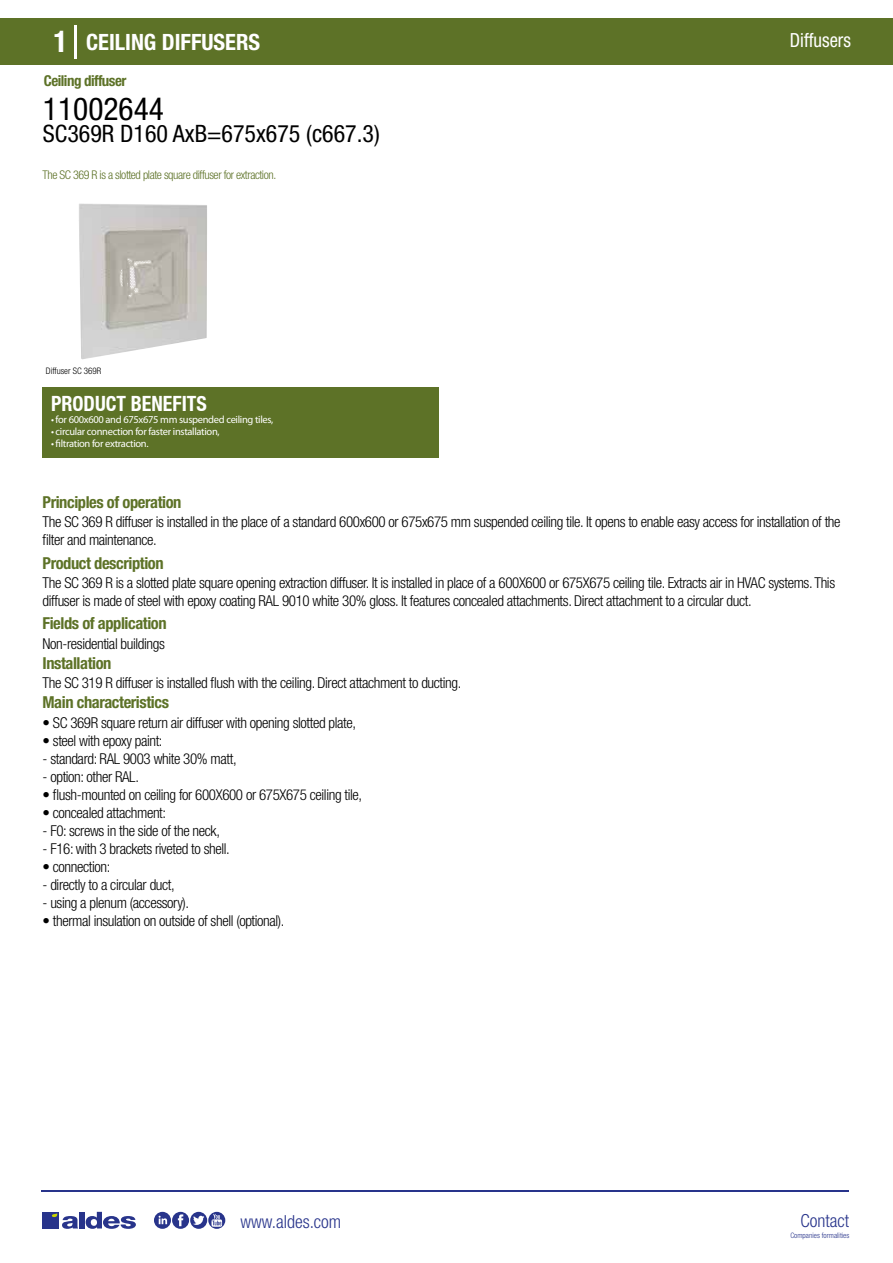
<style>
.page{position:relative;width:893px;height:1263px;background:#fff}
.page>*{position:absolute;margin:0;border:0;box-sizing:border-box;transform-origin:0 0}
.t1{font:condensed 31.5px "Helvetica Neue LT Std";color:#000}
.t2{font:condensed 24px "Helvetica Neue LT Std";color:#000}
.t3{font:700 condensed 22.5px "Helvetica Neue LT Std";color:#fff}
.t4{font:700 condensed 21px "Helvetica Neue";color:#fff;scale:.95 1}
.t5{font:condensed 19.5px "Helvetica Neue LT Std";color:#fff;scale:.95 1}
.t6{font:300 condensed 18px "Helvetica Neue";color:#28348b}
.t7{font:700 condensed 16.5px "Helvetica Neue LT Std";letter-spacing:-.025em;color:#5d7227}
.t8{font:300 condensed 15px/18px "Helvetica Neue LT Std";letter-spacing:-.025em;color:#000}
.t9{font:700 condensed 15px "Helvetica Neue LT Std";letter-spacing:-.035em;color:#5d7227}
.t10{font:300 condensed 12px "Helvetica Neue LT Std";letter-spacing:-.035em;color:#5d7227}
.t11{font:10.5px "Myriad Pro";letter-spacing:-.03em;color:#fff}
.t12{font:300 condensed 9px "Helvetica Neue";color:#000}
.t13{font:300 condensed 7.5px "Helvetica Neue";color:#28348b}
.s1{font-size:30px}
</style>
<div class="page">
<img style="left:79px;top:203px;width:128px;height:156px">
<div style="left:0;top:18px;width:893px;height:46px;background:#5d7227"></div>
<div style="left:43px;top:387px;width:396px;height:70px;background:#5d7227"></div>
<hr style="left:74px;top:25px;width:2px;height:33px;background:#fff">
<hr style="left:41px;top:1190px;width:808px;height:1px;background:#28348b">
<svg style="left:154px;top:1212px;width:71px;height:17px"></svg>
<div style="left:42px;top:1212px;width:17px;height:16px;background:#28348b"></div>
<div style="left:79px;top:1212px;width:5px;height:16px;background:#28348b"></div>
<svg style="left:86px;top:1212px;width:50px;height:17px"></svg>
<svg style="left:52px;top:1213px;width:26px;height:16px"></svg>
<h3 class="t3" style="left:54px;top:28px;width:208px"><span class="s1">1</span> CEILING DIFFUSERS</h3>
<h3 class="t5" style="left:790px;top:29px;width:66px">Diffusers</h3>
<p class="t9" style="left:44px;top:71px;width:84px">Ceiling diffuser</p>
<h1 class="t1" style="left:43px;top:91px;width:122px">11002644</h1>
<h2 class="t2" style="left:43px;top:120px;width:338px">SC369R D160 AxB=675x675 (c667.3)</h2>
<p class="t10" style="left:43px;top:167px;width:235px">The SC 369 R is a slotted plate square diffuser for extraction.</p>
<p class="t12" style="left:46px;top:365px;width:57px">Diffuser SC 369R</p>
<h3 class="t4" style="left:51px;top:391px;width:166px">PRODUCT BENEFITS</h3>
<p class="t11" style="left:51px;top:413px;width:224px">• for 600x600 and 675x675 mm suspended ceiling tiles,</p>
<p class="t11" style="left:51px;top:425px;width:170px">• circular connection for faster installation,</p>
<p class="t11" style="left:51px;top:437px;width:99px">• filtration for extraction.</p>
<p class="t7" style="left:43px;top:492px;width:140px">Principles of operation</p>
<p class="t8" style="left:43px;top:513px;width:799px">The SC 369 R diffuser is installed in the place of a standard 600x600 or 675x675 mm suspended ceiling tile. It opens to enable easy access for installation of the filter and maintenance.</p>
<p class="t8" style="left:43px;top:573px;width:794px">The SC 369 R is a slotted plate square opening extraction diffuser. It is installed in place of a 600X600 or 675X675 ceiling tile. Extracts air in HVAC systems. This diffuser is made of steel with epoxy coating RAL 9010 white 30% gloss. It features concealed attachments. Direct attachment to a circular duct.</p>
<p class="t8" style="left:43px;top:634px;width:124px">Non-residential buildings</p>
<p class="t8" style="left:43px;top:674px;width:420px">The SC 319 R diffuser is installed flush with the ceiling. Direct attachment to ducting.</p>
<p class="t7" style="left:43px;top:553px;width:123px">Product description</p>
<p class="t7" style="left:43px;top:613px;width:126px">Fields of application</p>
<p class="t7" style="left:43px;top:653px;width:70px">Installation</p>
<p class="t7" style="left:43px;top:692px;width:128px">Main characteristics</p>
<p class="t8" style="left:43px;top:713px;width:315px">• SC 369R square return air diffuser with opening slotted plate,</p>
<p class="t8" style="left:43px;top:731px;width:122px">• steel with epoxy paint:</p>
<p class="t8" style="left:43px;top:749px;width:196px">- standard: RAL 9003 white 30% matt,</p>
<p class="t8" style="left:43px;top:767px;width:98px">- option: other RAL.</p>
<p class="t8" style="left:43px;top:785px;width:321px">• flush-mounted on ceiling for 600X600 or 675X675 ceiling tile,</p>
<p class="t8" style="left:43px;top:803px;width:125px">• concealed attachment:</p>
<p class="t8" style="left:43px;top:821px;width:179px">- F0: screws in the side of the neck,</p>
<p class="t8" style="left:43px;top:839px;width:189px">- F16: with 3 brackets riveted to shell.</p>
<p class="t8" style="left:43px;top:857px;width:69px">• connection:</p>
<p class="t8" style="left:43px;top:875px;width:134px">- directly to a circular duct,</p>
<p class="t8" style="left:43px;top:893px;width:148px">- using a plenum (accessory).</p>
<p class="t8" style="left:43px;top:911px;width:243px">• thermal insulation on outside of shell (optional).</p>
<p class="t6" style="left:240px;top:1211px;width:102px">www.aldes.com</p>
<p class="t6" style="left:800px;top:1211px;width:50px">Contact</p>
<p class="t13" style="left:790px;top:1230px;width:60px">Companies formalities</p>
</div>
